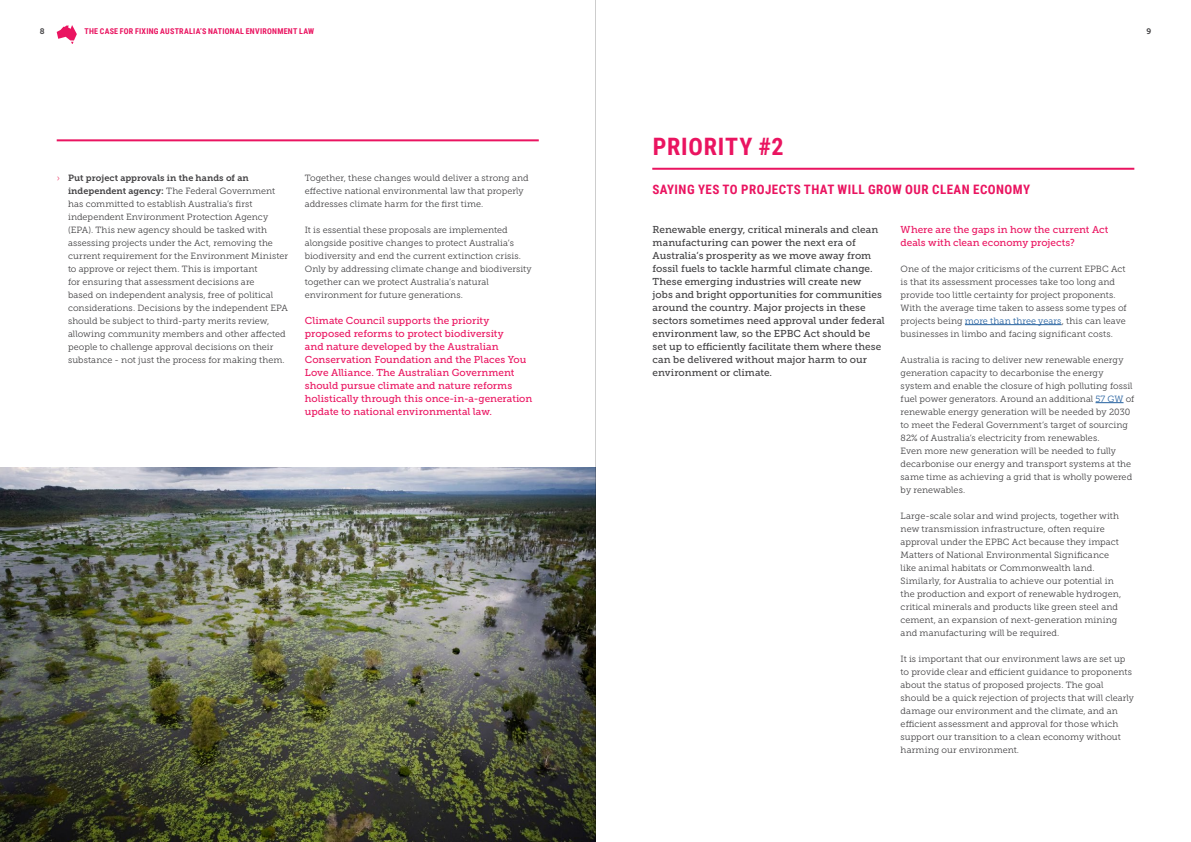
<style>
.page{position:relative;width:1191px;height:842px;background:#fff}
.page>*{position:absolute;margin:0;border:0;box-sizing:border-box;transform-origin:0 0}
.t1{font:700 24px "Roboto Condensed";letter-spacing:.035em;color:#ea1460}
.t2{font:700 13px "Roboto Condensed";letter-spacing:.035em;color:#ea1460}
.t3{font:10px/13px "Museo Slab 500";color:#414042}
.t4{font:10px/13px "Museo Slab 500";color:#ea1460}
.t5{font:9px/13px "Museo Slab 300";letter-spacing:.005em;color:#414042}
.t6{font:9px "Museo Slab 700";letter-spacing:.005em;color:#414042}
.t7{font:700 8px "Roboto Condensed";letter-spacing:.03em;color:#ea1460}
.t8{font:8px "Museo Slab 700";color:#414042}
.s1{font-family:"Museo Slab 300";color:#ec3f6b}
.s2{font-family:"Museo Slab 700"}
.s3{color:#215e9e}
</style>
<div class="page">
<svg style="left:57px;top:25px;width:20px;height:19px"></svg>
<hr style="left:57px;top:139px;width:482px;height:2px;background:#ea1460">
<img style="left:0;top:468px;width:595px;height:374px">
<hr style="left:965px;top:324px;width:96px;height:1px;background:#215e9e">
<svg style="left:1095px;top:402px;width:28px;height:1px"></svg>
<hr style="left:652px;top:168px;width:482px;height:2px;background:#ea1460">
<hr style="left:595px;top:0;width:1px;height:842px;background:#000">
<p class="t8" style="left:40px;top:27px;width:6px">8</p>
<p class="t7" style="left:84px;top:26px;width:231px">THE CASE FOR FIXING AUSTRALIA’S NATIONAL ENVIRONMENT LAW</p>
<p class="t8" style="left:1146px;top:27px;width:6px">9</p>
<p class="t6" style="left:57px;top:173px;width:194px"><span class="s1">›</span> Put project approvals in the hands of an</p>
<p class="t5" style="left:68px;top:184px;width:221px"><span class="s2">independent agency:</span> The Federal Government has committed to establish Australia’s first independent Environment Protection Agency (EPA). This new agency should be tasked with assessing projects under the Act, removing the current requirement for the Environment Minister to approve or reject them. This is important<br>for ensuring that assessment decisions are<br>based on independent analysis, free of political considerations. Decisions by the independent EPA should be subject to third-party merits review, allowing community members and other affected people to challenge approval decisions on their substance - not just the process for making them.</p>
<p class="t5" style="left:305px;top:171px;width:225px">Together, these changes would deliver a strong and effective national environmental law that properly addresses climate harm for the first time.</p>
<p class="t5" style="left:305px;top:223px;width:228px">It is essential these proposals are implemented alongside positive changes to protect Australia’s biodiversity and end the current extinction crisis.<br>Only by addressing climate change and biodiversity together can we protect Australia’s natural environment for future generations.</p>
<p class="t4" style="left:305px;top:314px;width:229px">Climate Council supports the priority proposed reforms to protect biodiversity<br>and nature developed by the Australian Conservation Foundation and the Places You Love Alliance. The Australian Government should pursue climate and nature reforms holistically through this once-in-a-generation update to national environmental law.</p>
<h1 class="t1" style="left:652px;top:129px;width:132px">PRIORITY #2</h1>
<h2 class="t2" style="left:652px;top:180px;width:379px">SAYING YES TO PROJECTS THAT WILL GROW OUR CLEAN ECONOMY</h2>
<p class="t3" style="left:652px;top:223px;width:234px">Renewable energy, critical minerals and clean manufacturing can power the next era of Australia’s prosperity as we move away from fossil fuels to tackle harmful climate change.<br>These emerging industries will create new<br>jobs and bright opportunities for communities around the country. Major projects in these sectors sometimes need approval under federal environment law, so the EPBC Act should be set up to efficiently facilitate them where these can be delivered without major harm to our environment or climate.</p>
<p class="t4" style="left:900px;top:223px;width:209px">Where are the gaps in how the current Act deals with clean economy projects?</p>
<p class="t5" style="left:900px;top:262px;width:228px">One of the major criticisms of the current EPBC Act is that its assessment processes take too long and provide too little certainty for project proponents.<br>With the average time taken to assess some types of projects being <span class="s3">more than three years</span>, this can leave businesses in limbo and facing significant costs.</p>
<p class="t5" style="left:900px;top:353px;width:235px">Australia is racing to deliver new renewable energy generation capacity to decarbonise the energy system and enable the closure of high polluting fossil fuel power generators. Around an additional <span class="s3">57 GW</span> of renewable energy generation will be needed by 2030 to meet the Federal Government’s target of sourcing 82% of Australia’s electricity from renewables.<br>Even more new generation will be needed to fully decarbonise our energy and transport systems at the same time as achieving a grid that is wholly powered by renewables.</p>
<p class="t5" style="left:900px;top:509px;width:222px">Large-scale solar and wind projects, together with new transmission infrastructure, often require approval under the EPBC Act because they impact Matters of National Environmental Significance like animal habitats or Commonwealth land.<br>Similarly, for Australia to achieve our potential in the production and export of renewable hydrogen, critical minerals and products like green steel and cement, an expansion of next-generation mining and manufacturing will be required.</p>
<p class="t5" style="left:900px;top:652px;width:235px">It is important that our environment laws are set up to provide clear and efficient guidance to proponents about the status of proposed projects. The goal should be a quick rejection of projects that will clearly damage our environment and the climate, and an efficient assessment and approval for those which support our transition to a clean economy without harming our environment.</p>
</div>
